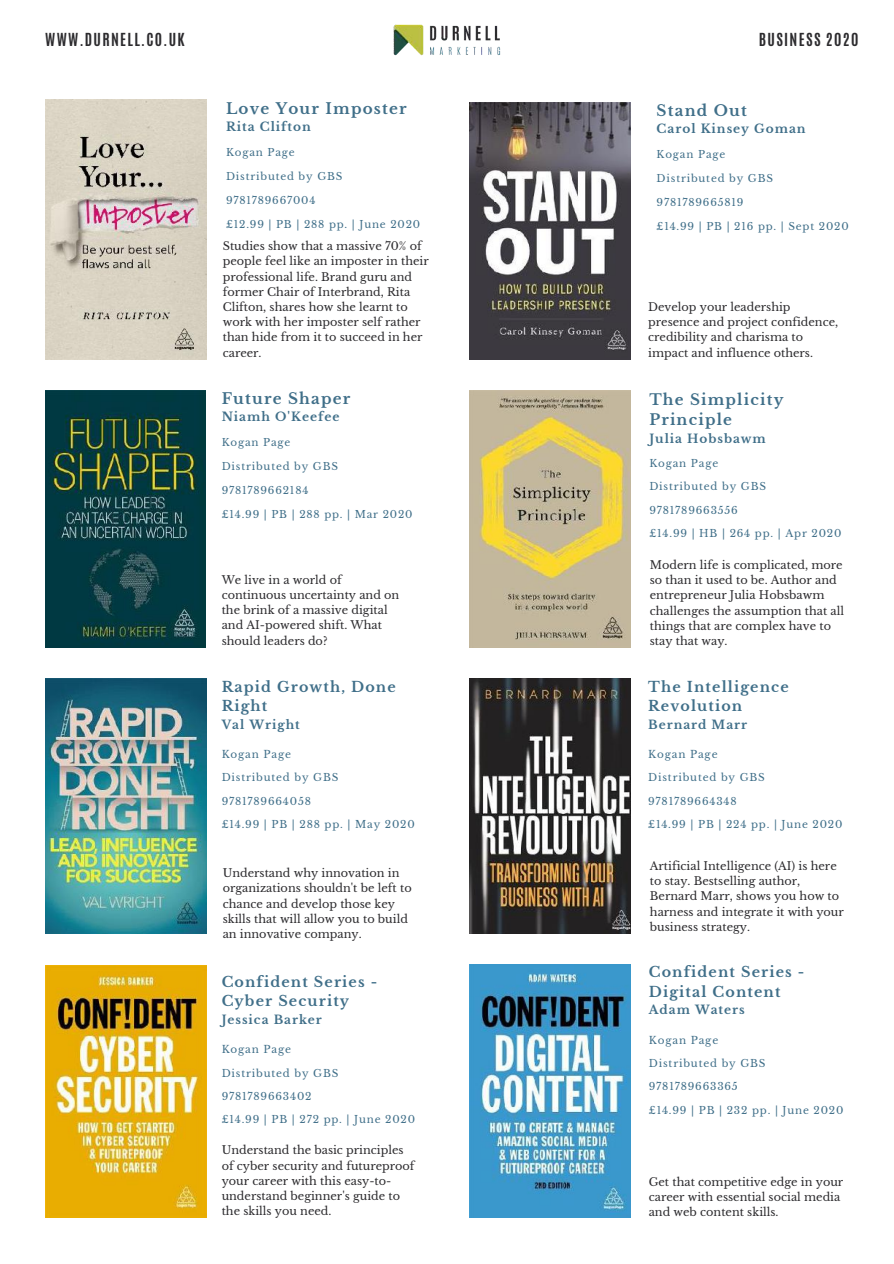
<style>
.page{position:relative;width:894px;height:1264px;background:#fff}
.page>*{position:absolute;margin:0;border:0;box-sizing:border-box;transform-origin:0 0}
.t1{font:700 15.15px "Libre Baskerville";letter-spacing:.08em;color:#406f89}
.t2{font:700 15px "Antonio";letter-spacing:.085em;color:#2c2b2e}
.t3{font:700 15px/20.4px "Libre Baskerville";letter-spacing:.08em;color:#406f89}
.t4{font:700 14.25px/19.5px "Libre Baskerville";letter-spacing:.08em;color:#406f89}
.t5{font:700 12px "Libre Baskerville";letter-spacing:.08em;color:#406f89}
.t6{font:11.25px/15.1px "Libre Baskerville";color:#2c2b2e}
.t7{font:10.35px "Libre Baskerville";letter-spacing:.08em;color:#406f89}
.t8{font:10.2px "Libre Baskerville";letter-spacing:.08em;color:#406f89}
</style>
<div class="page">
<img style="left:45px;top:390px;width:161px;height:257px">
<img style="left:469px;top:390px;width:161px;height:257px">
<img style="left:45px;top:678px;width:161px;height:255px">
<img style="left:469px;top:678px;width:161px;height:255px">
<img style="left:469px;top:964px;width:161px;height:253px">
<img style="left:45px;top:965px;width:161px;height:252px">
<img style="left:45px;top:100px;width:161px;height:259px">
<img style="left:469px;top:102px;width:161px;height:257px">
<img style="left:393px;top:24px;width:108px;height:32px">
<h2 class="t2" style="left:45px;top:29px;width:141px">WWW.DURNELL.CO.UK</h2>
<h2 class="t2" style="left:758px;top:29px;width:101px">BUSINESS 2020</h2>
<h1 class="t1" style="left:226px;top:99px;width:182px">Love Your Imposter</h1>
<p class="t5" style="left:226px;top:119px;width:86px">Rita Clifton</p>
<p class="t8" style="left:226px;top:146px;width:70px">Kogan Page</p>
<p class="t8" style="left:226px;top:170px;width:118px">Distributed by GBS</p>
<p class="t8" style="left:226px;top:194px;width:91px">9781789667004</p>
<p class="t8" style="left:226px;top:218px;width:195px">£12.99 | PB | 288 pp. | June 2020</p>
<p class="t6" style="left:223px;top:239px;width:207px">Studies show that a massive 70% of people feel like an imposter in their professional life. Brand guru and former Chair of Interbrand, Rita<br>Clifton, shares how she learnt to work with her imposter self rather than hide from it to succeed in her career.</p>
<h1 class="t1" style="left:221px;top:389px;width:130px">Future Shaper</h1>
<p class="t5" style="left:221px;top:409px;width:119px">Niamh O'Keefee</p>
<p class="t8" style="left:221px;top:436px;width:70px">Kogan Page</p>
<p class="t8" style="left:221px;top:460px;width:118px">Distributed by GBS</p>
<p class="t8" style="left:221px;top:484px;width:88px">9781789662184</p>
<p class="t8" style="left:221px;top:508px;width:192px">£14.99 | PB | 288 pp. | Mar 2020</p>
<p class="t6" style="left:221px;top:572px;width:179px">We live in a world of continuous uncertainty and on the brink of a massive digital and AI-powered shift. What should leaders do?</p>
<h1 class="t1" style="left:656px;top:102px;width:92px">Stand Out</h1>
<p class="t5" style="left:656px;top:121px;width:150px">Carol Kinsey Goman</p>
<p class="t8" style="left:656px;top:148px;width:70px">Kogan Page</p>
<p class="t8" style="left:656px;top:172px;width:118px">Distributed by GBS</p>
<p class="t8" style="left:656px;top:196px;width:88px">9781789665819</p>
<p class="t8" style="left:656px;top:220px;width:193px">£14.99 | PB | 216 pp. | Sept 2020</p>
<p class="t6" style="left:648px;top:299px;width:191px">Develop your leadership presence and project confidence, credibility and charisma to impact and influence others.</p>
<h2 class="t3" style="left:649px;top:389px;width:135px">The Simplicity<br>Principle</h2>
<p class="t5" style="left:649px;top:431px;width:118px">Julia Hobsbawm</p>
<p class="t7" style="left:649px;top:457px;width:70px">Kogan Page</p>
<p class="t7" style="left:649px;top:480px;width:118px">Distributed by GBS</p>
<p class="t7" style="left:649px;top:503px;width:90px">9781789663556</p>
<p class="t7" style="left:649px;top:527px;width:193px">£14.99 | HB | 264 pp. | Apr 2020</p>
<p class="t6" style="left:649px;top:557px;width:196px">Modern life is complicated, more so than it used to be. Author and entrepreneur Julia Hobsbawm challenges the assumption that all things that are complex have to stay that way.</p>
<p class="t4" style="left:221px;top:677px;width:175px">Rapid Growth, Done<br>Right</p>
<p class="t5" style="left:221px;top:717px;width:80px">Val Wright</p>
<p class="t7" style="left:221px;top:747px;width:71px">Kogan Page</p>
<p class="t7" style="left:221px;top:771px;width:118px">Distributed by GBS</p>
<p class="t7" style="left:221px;top:794px;width:91px">9781789664058</p>
<p class="t7" style="left:221px;top:817px;width:194px">£14.99 | PB | 288 pp. | May 2020</p>
<p class="t6" style="left:223px;top:865px;width:190px">Understand why innovation in organizations shouldn't be left to chance and develop those key skills that will allow you to build an innovative company.</p>
<p class="t6" style="left:649px;top:858px;width:195px">Artificial Intelligence (AI) is here to stay. Bestselling author,<br>Bernard Marr, shows you how to harness and integrate it with your business strategy.</p>
<p class="t4" style="left:648px;top:677px;width:142px">The Intelligence<br>Revolution</p>
<p class="t5" style="left:648px;top:717px;width:100px">Bernard Marr</p>
<p class="t7" style="left:648px;top:747px;width:71px">Kogan Page</p>
<p class="t7" style="left:648px;top:771px;width:118px">Distributed by GBS</p>
<p class="t7" style="left:648px;top:794px;width:90px">9781789664348</p>
<p class="t7" style="left:648px;top:817px;width:196px">£14.99 | PB | 224 pp. | June 2020</p>
<p class="t4" style="left:221px;top:972px;width:157px">Confident Series -<br>Cyber Security</p>
<p class="t5" style="left:221px;top:1012px;width:102px">Jessica Barker</p>
<p class="t7" style="left:221px;top:1043px;width:71px">Kogan Page</p>
<p class="t7" style="left:221px;top:1066px;width:118px">Distributed by GBS</p>
<p class="t7" style="left:221px;top:1089px;width:91px">9781789663402</p>
<p class="t7" style="left:221px;top:1113px;width:195px">£14.99 | PB | 272 pp. | June 2020</p>
<p class="t6" style="left:221px;top:1142px;width:194px">Understand the basic principles of cyber security and futureproof your career with this easy-to&shy;understand beginner's guide to the skills you need.</p>
<p class="t4" style="left:648px;top:962px;width:157px">Confident Series -<br>Digital Content</p>
<p class="t5" style="left:648px;top:1002px;width:97px">Adam Waters</p>
<p class="t7" style="left:648px;top:1033px;width:71px">Kogan Page</p>
<p class="t7" style="left:648px;top:1056px;width:118px">Distributed by GBS</p>
<p class="t7" style="left:648px;top:1080px;width:90px">9781789663365</p>
<p class="t7" style="left:648px;top:1103px;width:196px">£14.99 | PB | 232 pp. | June 2020</p>
<p class="t6" style="left:648px;top:1173px;width:196px">Get that competitive edge in your career with essential social media and web content skills.</p>
</div>
